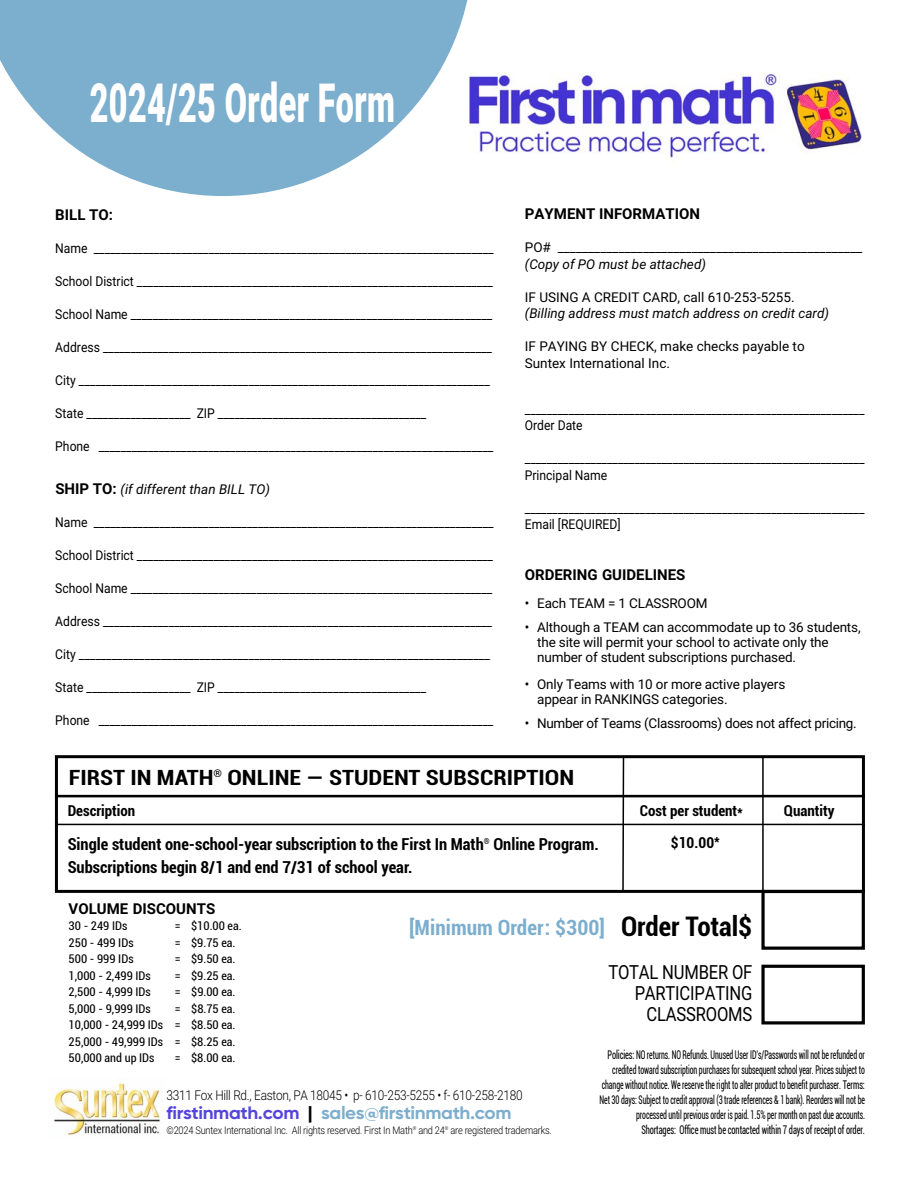
<style>
.page{position:relative;width:918px;height:1188px;background:#fff}
.page>*{position:absolute;margin:0;border:0;box-sizing:border-box;transform-origin:0 0}
.t1{font:900 54px "Roboto";letter-spacing:.01em;color:#fff;scale:.6 1}
.t2{font:700 condensed 27px "Roboto";color:#000}
.t3{font:700 condensed 21px "Roboto";color:#000;scale:1.15 1}
.t4{font:700 condensed 21px "Roboto";letter-spacing:.005em;color:#7caece}
.t5{font:19.5px "Roboto";letter-spacing:-.01em;color:#000;scale:.85 1}
.t6{font:700 18px "Gilroy";letter-spacing:-.02em;color:#7caece;scale:1.05 1}
.t7{font:700 condensed 16.5px "Roboto";color:#000}
.t8{font:700 15px "Roboto";color:#000}
.t9{font:700 condensed 15px "Roboto";color:#000}
.t10{font:13.5px "Roboto";letter-spacing:-.01em;color:#000;scale:.9 1}
.t11{font:13.5px/15px "Roboto";letter-spacing:-.01em;color:#000}
.t12{font:italic 13.5px "Roboto";color:#000}
.t13{font:300 13.5px "Roboto";letter-spacing:-.02em;color:#000;scale:.88 1}
.t14{font:condensed 12px/15px "Roboto";letter-spacing:-.01em;color:#000;text-align:right;scale:.7 1}
.t15{font:condensed 12px "Roboto";letter-spacing:-.01em;color:#000}
.t16{font:300 10.5px "Roboto";letter-spacing:-.02em;color:#000;scale:.88 1}
.s1{font-weight:700;font-style:normal;font-size:15px}
.s2{color:#5645da}
.s3{color:#000}
</style>
<div class="page">
<svg style="left:0;top:0;width:470px;height:196px;fill:#7caece"></svg>
<div style="left:55px;top:755px;width:810px;height:138px;border:3px solid #000"></div>
<svg style="left:622px;top:756px;width:3px;height:136px"></svg>
<hr style="left:55px;top:795px;width:810px;height:2px;background:#000">
<hr style="left:55px;top:824px;width:810px;height:1px;background:#000">
<hr style="left:762px;top:757px;width:2px;height:133px;background:#000">
<div style="left:761px;top:890px;width:104px;height:60px;border:3px solid #000"></div>
<div style="left:761px;top:965px;width:104px;height:60px;border:3px solid #000"></div>
<img style="left:53px;top:1083px;width:108px;height:53px">
<img style="left:470px;top:73px;width:392px;height:89px">
<p class="t1" style="left:90px;top:72px;width:511px">2024/25 Order Form</p>
<p class="t8" style="left:55px;top:206px;width:59px">BILL TO:</p>
<p class="t10" style="left:55px;top:240px;width:489px">Name _________________________________________________________________________</p>
<p class="t10" style="left:55px;top:273px;width:488px">School District _________________________________________________________________</p>
<p class="t10" style="left:55px;top:306px;width:487px">School Name __________________________________________________________________</p>
<p class="t10" style="left:55px;top:339px;width:487px">Address _______________________________________________________________________</p>
<p class="t10" style="left:55px;top:372px;width:484px">City ___________________________________________________________________________</p>
<p class="t10" style="left:55px;top:405px;width:414px">State ___________________ ZIP ______________________________________</p>
<p class="t10" style="left:55px;top:438px;width:488px">Phone ________________________________________________________________________</p>
<p class="t12" style="left:55px;top:482px;width:216px"><span class="s1">SHIP TO:</span> (if different than BILL TO)</p>
<p class="t10" style="left:55px;top:515px;width:489px">Name _________________________________________________________________________</p>
<p class="t10" style="left:55px;top:548px;width:488px">School District _________________________________________________________________</p>
<p class="t10" style="left:55px;top:581px;width:487px">School Name __________________________________________________________________</p>
<p class="t10" style="left:55px;top:614px;width:487px">Address _______________________________________________________________________</p>
<p class="t10" style="left:55px;top:647px;width:484px">City ___________________________________________________________________________</p>
<p class="t10" style="left:55px;top:680px;width:414px">State ___________________ ZIP ______________________________________</p>
<p class="t10" style="left:55px;top:713px;width:488px">Phone ________________________________________________________________________</p>
<p class="t8" style="left:525px;top:205px;width:177px">PAYMENT INFORMATION</p>
<p class="t11" style="left:525px;top:240px;width:339px">PO# __________________________________________________</p>
<p class="t12" style="left:525px;top:256px;width:183px">(Copy of PO must be attached)</p>
<p class="t11" style="left:525px;top:289px;width:271px">IF USING A CREDIT CARD, call 610-253-5255.</p>
<p class="t12" style="left:525px;top:306px;width:306px">(Billing address must match address on credit card)</p>
<p class="t11" style="left:525px;top:338px;width:281px;line-height:16.5px">IF PAYING BY CHECK, make checks payable to<br>Suntex International Inc.</p>
<p class="t10" style="left:525px;top:401px;width:379px">______________________________________________________________</p>
<p class="t10" style="left:525px;top:418px;width:66px">Order Date</p>
<p class="t10" style="left:525px;top:451px;width:379px">______________________________________________________________</p>
<p class="t10" style="left:525px;top:467px;width:93px">Principal Name</p>
<p class="t10" style="left:525px;top:500px;width:379px">______________________________________________________________</p>
<p class="t10" style="left:525px;top:517px;width:108px">Email [REQUIRED]</p>
<p class="t8" style="left:525px;top:566px;width:162px">ORDERING GUIDELINES</p>
<p class="t11" style="left:525px;top:596px;width:184px">• Each TEAM = 1 CLASSROOM</p>
<p class="t11" style="left:537px;top:620px;width:325px;text-indent:-12px">• Although a TEAM can accommodate up to 36 students, the site will permit your school to activate only the number of student subscriptions purchased.</p>
<p class="t11" style="left:537px;top:676px;width:250px;text-indent:-12px">• Only Teams with 10 or more active players appear in RANKINGS categories.</p>
<p class="t11" style="left:525px;top:715px;width:333px">• Number of Teams (Classrooms) does not affect pricing.</p>
<p class="t3" style="left:69px;top:765px;width:441px">FIRST IN MATH<sup>®</sup> ONLINE — STUDENT SUBSCRIPTION</p>
<p class="t9" style="left:68px;top:802px;width:69px">Description</p>
<p class="t9" style="left:640px;top:802px;width:105px">Cost per student*</p>
<p class="t9" style="left:784px;top:802px;width:52px">Quantity</p>
<p class="t7" style="left:68px;top:835px;width:533px">Single student one-school-year subscription to the First In Math<sup>®</sup> Online Program.</p>
<p class="t7" style="left:68px;top:858px;width:346px">Subscriptions begin 8/1 and end 7/31 of school year.</p>
<p class="t9" style="left:671px;top:834px;width:51px">$10.00*</p>
<p class="t8" style="left:69px;top:900px;width:148px">VOLUME DISCOUNTS</p>
<p class="t15" style="left:69px;top:919px;width:60px">30 - 249 IDs</p>
<p class="t15" style="left:175px;top:919px;width:68px">= $10.00 ea.</p>
<p class="t15" style="left:69px;top:936px;width:66px">250 - 499 IDs</p>
<p class="t15" style="left:175px;top:936px;width:62px">= $9.75 ea.</p>
<p class="t15" style="left:69px;top:952px;width:66px">500 - 999 IDs</p>
<p class="t15" style="left:175px;top:952px;width:62px">= $9.50 ea.</p>
<p class="t15" style="left:69px;top:969px;width:84px">1,000 - 2,499 IDs</p>
<p class="t15" style="left:175px;top:969px;width:62px">= $9.25 ea.</p>
<p class="t15" style="left:69px;top:985px;width:84px">2,500 - 4,999 IDs</p>
<p class="t15" style="left:175px;top:985px;width:62px">= $9.00 ea.</p>
<p class="t15" style="left:69px;top:1002px;width:84px">5,000 - 9,999 IDs</p>
<p class="t15" style="left:175px;top:1002px;width:62px">= $8.75 ea.</p>
<p class="t15" style="left:69px;top:1018px;width:168px">10,000 - 24,999 IDs = $8.50 ea.</p>
<p class="t15" style="left:69px;top:1035px;width:168px">25,000 - 49,999 IDs = $8.25 ea.</p>
<p class="t15" style="left:69px;top:1051px;width:87px">50,000 and up IDs</p>
<p class="t15" style="left:175px;top:1051px;width:62px">= $8.00 ea.</p>
<p class="t14" style="left:600px;top:1047px;width:381px">Policies: NO returns. NO Refunds. Unused User ID’s/Passwords will not be refunded or credited toward subscription purchases for subsequent school year. Prices subject to change without notice. We reserve the right to alter product to benefit purchaser. Terms:<br>Net 30 days: Subject to credit approval (3 trade references &amp; 1 bank). Reorders will not be processed until previous order is paid. 1.5% per month on past due accounts.</p>
<p class="t16" style="left:167px;top:1124px;width:439px">©2024 Suntex International Inc. All rights reserved. First In Math<sup>®</sup> and 24<sup>®</sup> are registered trademarks.</p>
<p class="t14" style="left:641px;top:1122px;width:321px">Shortages: Office must be contacted within 7 days of receipt of order.</p>
<p class="t4" style="left:409px;top:915px;width:197px">[Minimum Order: $300]</p>
<p class="t2" style="left:621px;top:911px;width:133px">Order Total$</p>
<p class="t5" style="left:608px;top:961px;width:171px">TOTAL NUMBER OF</p>
<p class="t5" style="left:635px;top:982px;width:140px">PARTICIPATING</p>
<p class="t5" style="left:647px;top:1003px;width:126px">CLASSROOMS</p>
<p class="t13" style="left:167px;top:1087px;width:406px">3311 Fox Hill Rd., Easton, PA 18045 • p- 610-253-5255 • f- 610-258-2180</p>
<p class="t6" style="left:167px;top:1105px;width:330px"><span class="s2">firstinmath.com</span> <span class="s3">|</span> sales@firstinmath.com</p>
</div>
